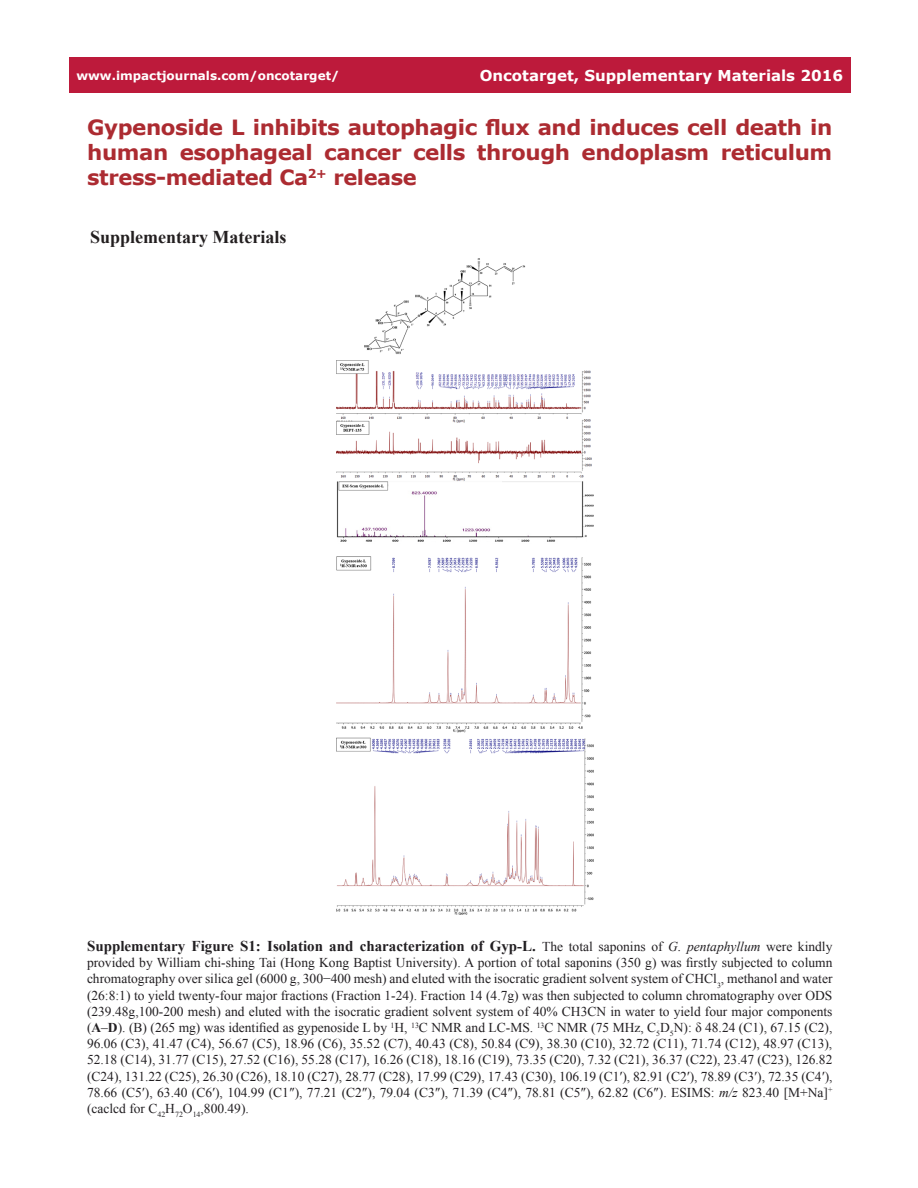
<style>
.page{position:relative;width:918px;height:1188px;background:#fff}
.page>*{position:absolute;margin:0;border:0;box-sizing:border-box;transform-origin:0 0}
.t1{font:700 21px/25.2px "Verdana";letter-spacing:-.02em;color:#ac2b31;text-align:justify}
.t2{font:700 18px "Times New Roman";color:#231f20}
.FigureText{font:700 15px "Times New Roman";color:#221f22}
.t3{font:700 15px "Verdana";color:#fff}
.FigureText-2{font:13.5px/16.2px "Times New Roman";color:#221f22;text-align:justify}
.t4{font:700 12px "Verdana";color:#fff}
.s1{font-weight:400;font-size:13.5px}
.s2{font-weight:400;font-style:italic;font-size:13.5px}
.s3{font-weight:700}
.s4{font-style:italic}
</style>
<div class="page">
<div style="left:69px;top:57px;width:781px;height:36px;background:#bd1a3b"></div>
<img style="left:336px;top:258px;width:258px;height:657px">
<p class="t4" style="left:76px;top:67px;width:264px">www.impactjournals.com/oncotarget/</p>
<p class="t3" style="left:480px;top:65px;width:365px">Oncotarget, Supplementary Materials 2016</p>
<p class="t1" style="left:87px;top:114px;width:747px">Gypenoside L inhibits autophagic flux and induces cell death in human esophageal cancer cells through endoplasm reticulum stress-mediated Ca<sup>2+</sup> release</p>
<p class="t2" style="left:90px;top:225px;width:198px">Supplementary Materials</p>
<p class="FigureText" style="left:87px;top:936px;width:747px">Supplementary Figure S1: Isolation and characterization of Gyp-L. <span class="s1">The total saponins of</span> <span class="s2">G. pentaphyllum</span> <span class="s1">were kindly</span></p>
<p class="FigureText-2" style="left:87px;top:954px;width:747px">provided by William chi-shing Tai (Hong Kong Baptist University). A portion of total saponins (350 g) was firstly subjected to column chromatography over silica gel (6000 g, 300−400 mesh) and eluted with the isocratic gradient solvent system of CHCl<sub>3</sub>, methanol and water (26:8:1) to yield twenty-four major fractions (Fraction 1-24). Fraction 14 (4.7g) was then subjected to column chromatography over ODS (239.48g,100-200 mesh) and eluted with the isocratic gradient solvent system of 40% CH3CN in water to yield four major components (<span class="s3">A</span>–<span class="s3">D</span>). (B) (265 mg) was identified as gypenoside L by <sup>1</sup>H, <sup>13</sup>C NMR and LC-MS. <sup>13</sup>C NMR (75 MHz, C<sub>5</sub>D<sub>5</sub>N): δ 48.24 (C1), 67.15 (C2), 96.06 (C3), 41.47 (C4), 56.67 (C5), 18.96 (C6), 35.52 (C7), 40.43 (C8), 50.84 (C9), 38.30 (C10), 32.72 (C11), 71.74 (C12), 48.97 (C13), 52.18 (C14), 31.77 (C15), 27.52 (C16), 55.28 (C17), 16.26 (C18), 18.16 (C19), 73.35 (C20), 7.32 (C21), 36.37 (C22), 23.47 (C23), 126.82 (C24), 131.22 (C25), 26.30 (C26), 18.10 (C27), 28.77 (C28), 17.99 (C29), 17.43 (C30), 106.19 (C1′), 82.91 (C2′), 78.89 (C3′), 72.35 (C4′), 78.66 (C5′), 63.40 (C6′), 104.99 (C1″), 77.21 (C2″), 79.04 (C3″), 71.39 (C4″), 78.81 (C5″), 62.82 (C6″). ESIMS: <span class="s4">m/z</span> 823.40 [M+Na]<sup>+ </sup>(caclcd for C<sub>42</sub>H<sub>72</sub>O<sub>14</sub>,800.49).</p>
</div>
